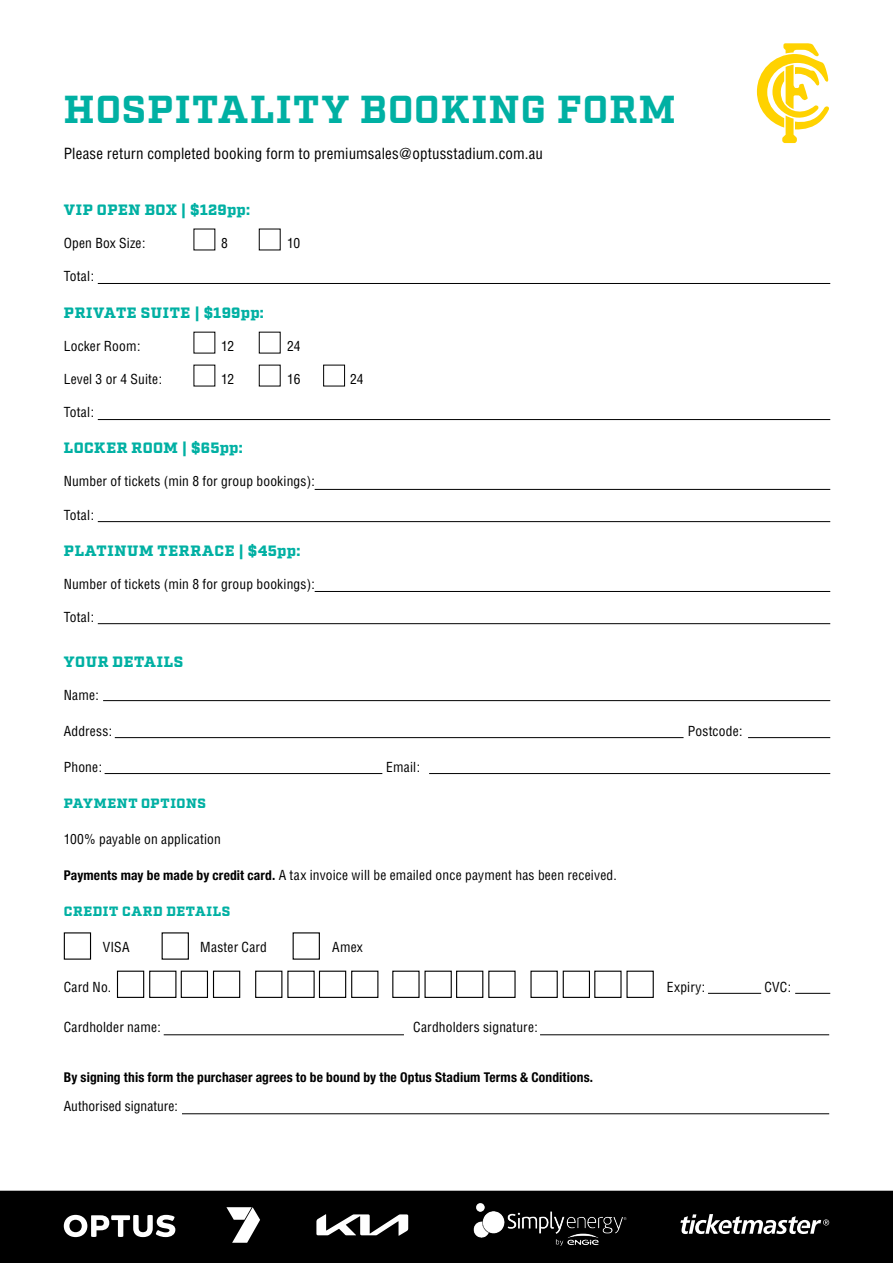
<style>
.page{position:relative;width:893px;height:1263px;background:#fff}
.page>*{position:absolute;margin:0;border:0;box-sizing:border-box;transform-origin:0 0}
.t1{font:700 39px "Factoria";letter-spacing:.025em;color:#00b0a3}
.t2{font:900 15px "Factoria";letter-spacing:.035em;color:#00b0a3}
.t3{font:condensed 15px "Helvetica";letter-spacing:.01em;color:#000}
.t4{font:condensed 13.5px "Helvetica";letter-spacing:.015em;color:#000}
.t5{font:700 condensed 13.5px "Helvetica Neue";letter-spacing:.01em;color:#000}
.t6{font:900 13.5px "Factoria";letter-spacing:.045em;color:#00b0a3}
.s1{font-family:"Helvetica Neue";font-weight:700}
</style>
<div class="page">
<hr style="left:103px;top:700px;width:727px;height:1px;background:#000">
<hr style="left:105px;top:773px;width:277px;height:1px;background:#000">
<hr style="left:429px;top:773px;width:401px;height:1px;background:#000">
<div style="left:64px;top:932px;width:27px;height:28px;border:1px solid #000"></div>
<hr style="left:795px;top:993px;width:35px;height:1px;background:#000">
<hr style="left:115px;top:737px;width:569px;height:1px;background:#000">
<hr style="left:748px;top:737px;width:82px;height:1px;background:#000">
<hr style="left:182px;top:1113px;width:647px;height:1px;background:#000">
<div style="left:323px;top:365px;width:22px;height:21px;border:1px solid #000"></div>
<hr style="left:98px;top:283px;width:732px;height:1px;background:#000">
<hr style="left:98px;top:419px;width:732px;height:1px;background:#000">
<hr style="left:98px;top:521px;width:732px;height:1px;background:#000">
<hr style="left:315px;top:489px;width:515px;height:1px;background:#000">
<hr style="left:98px;top:623px;width:732px;height:1px;background:#000">
<hr style="left:315px;top:591px;width:515px;height:1px;background:#000">
<div style="left:117px;top:971px;width:27px;height:27px;border:1px solid #000"></div>
<div style="left:149px;top:971px;width:27px;height:27px;border:1px solid #000"></div>
<div style="left:181px;top:971px;width:27px;height:27px;border:1px solid #000"></div>
<div style="left:213px;top:971px;width:27px;height:27px;border:1px solid #000"></div>
<div style="left:255px;top:971px;width:27px;height:27px;border:1px solid #000"></div>
<div style="left:319px;top:971px;width:27px;height:27px;border:1px solid #000"></div>
<div style="left:351px;top:971px;width:27px;height:27px;border:1px solid #000"></div>
<div style="left:424px;top:971px;width:28px;height:27px;border:1px solid #000"></div>
<div style="left:456px;top:971px;width:27px;height:27px;border:1px solid #000"></div>
<div style="left:530px;top:971px;width:28px;height:27px;border:1px solid #000"></div>
<div style="left:563px;top:971px;width:27px;height:27px;border:1px solid #000"></div>
<div style="left:626px;top:971px;width:28px;height:27px;border:1px solid #000"></div>
<hr style="left:708px;top:993px;width:53px;height:1px;background:#000">
<hr style="left:164px;top:1034px;width:240px;height:1px;background:#000">
<hr style="left:540px;top:1034px;width:289px;height:1px;background:#000">
<svg style="left:757px;top:43px;width:72px;height:100px"></svg>
<div style="left:1px;top:1191px;width:891px;height:71px;background:#000"></div>
<div style="left:0;top:1191px;width:893px;height:72px;border:2px solid #000"></div>
<svg style="left:64px;top:1215px;width:111px;height:22px"></svg>
<svg style="left:680px;top:1214px;width:149px;height:20px"></svg>
<svg style="left:226px;top:1207px;width:34px;height:36px"></svg>
<svg style="left:316px;top:1214px;width:93px;height:22px"></svg>
<img style="left:473px;top:1203px;width:154px;height:43px">
<p class="t1" style="left:64px;top:87px;width:613px">HOSPITALITY BOOKING FORM</p>
<p class="t3" style="left:64px;top:145px;width:481px">Please return completed booking form to premiumsales@optusstadium.com.au</p>
<p class="t2" style="left:64px;top:201px;width:188px">VIP OPEN BOX | $129pp:</p>
<p class="t4" style="left:64px;top:235px;width:83px">Open Box Size:</p>
<p class="t4" style="left:221px;top:235px;width:8px">8</p>
<p class="t4" style="left:287px;top:235px;width:15px">10</p>
<p class="t4" style="left:64px;top:268px;width:32px">Total:</p>
<p class="t2" style="left:64px;top:303px;width:202px">PRIVATE SUITE | $199pp:</p>
<p class="t4" style="left:64px;top:337px;width:78px">Locker Room:</p>
<p class="t4" style="left:221px;top:337px;width:14px">12</p>
<p class="t4" style="left:287px;top:337px;width:15px">24</p>
<p class="t4" style="left:64px;top:371px;width:100px">Level 3 or 4 Suite:</p>
<p class="t4" style="left:221px;top:371px;width:14px">12</p>
<p class="t4" style="left:287px;top:371px;width:15px">16</p>
<p class="t4" style="left:350px;top:371px;width:15px">24</p>
<p class="t4" style="left:64px;top:404px;width:32px">Total:</p>
<p class="t2" style="left:64px;top:439px;width:180px">LOCKER ROOM | $65pp:</p>
<p class="t4" style="left:64px;top:473px;width:253px">Number of tickets (min 8 for group bookings):</p>
<p class="t4" style="left:64px;top:506px;width:32px">Total:</p>
<p class="t2" style="left:64px;top:541px;width:238px">PLATINUM TERRACE | $45pp:</p>
<p class="t4" style="left:64px;top:575px;width:253px">Number of tickets (min 8 for group bookings):</p>
<p class="t4" style="left:64px;top:609px;width:32px">Total:</p>
<p class="t2" style="left:64px;top:653px;width:121px">YOUR DETAILS</p>
<p class="t4" style="left:64px;top:686px;width:37px">Name:</p>
<p class="t4" style="left:64px;top:722px;width:50px">Address:</p>
<p class="t4" style="left:688px;top:722px;width:56px">Postcode:</p>
<p class="t4" style="left:64px;top:758px;width:40px">Phone:</p>
<p class="t4" style="left:386px;top:758px;width:35px">Email:</p>
<p class="t6" style="left:64px;top:795px;width:144px">PAYMENT OPTIONS</p>
<p class="t4" style="left:64px;top:830px;width:159px">100% payable on application</p>
<p class="t4" style="left:64px;top:866px;width:554px"><span class="s1">Payments may be made by credit card.</span> A tax invoice will be emailed once payment has been received.</p>
<p class="t6" style="left:64px;top:903px;width:168px">CREDIT CARD DETAILS</p>
<p class="t4" style="left:103px;top:938px;width:28px">VISA</p>
<p class="t4" style="left:200px;top:938px;width:68px">Master Card</p>
<p class="t4" style="left:332px;top:938px;width:32px">Amex</p>
<p class="t4" style="left:64px;top:978px;width:49px">Card No.</p>
<p class="t4" style="left:667px;top:978px;width:40px">Expiry:</p>
<p class="t4" style="left:764px;top:978px;width:28px">CVC:</p>
<p class="t4" style="left:64px;top:1019px;width:99px">Cardholder name:</p>
<p class="t4" style="left:413px;top:1019px;width:126px">Cardholders signature:</p>
<p class="t5" style="left:64px;top:1069px;width:531px">By signing this form the purchaser agrees to be bound by the Optus Stadium Terms &amp; Conditions.</p>
<p class="t4" style="left:64px;top:1098px;width:115px">Authorised signature:</p>
</div>
